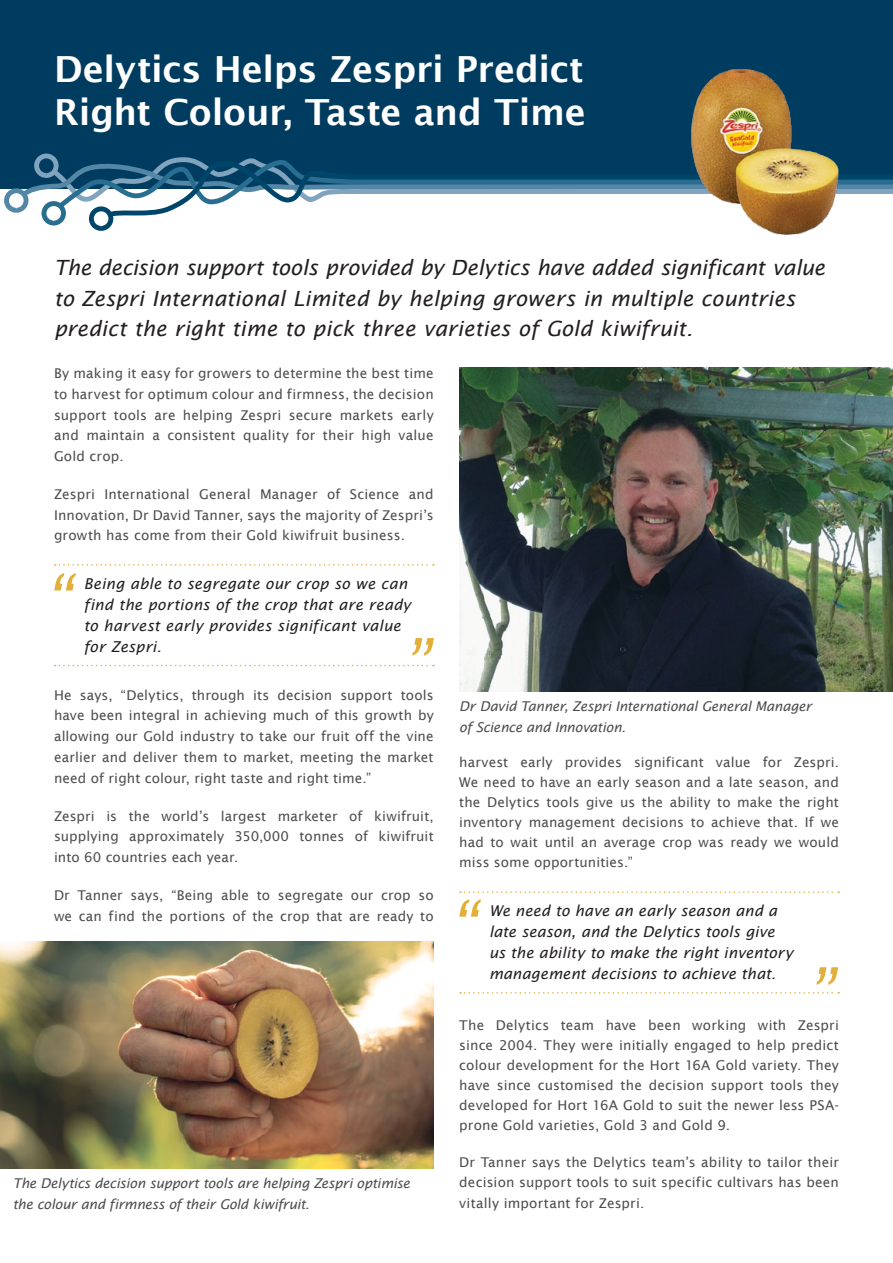
<style>
.page{position:relative;width:893px;height:1263px;background:#fff}
.page>*{position:absolute;margin:0;border:0;box-sizing:border-box;transform-origin:0 0}
.Heading_one{font:600 36px/43.7px "Lucida Sans";letter-spacing:-.005em;color:#fff}
.main_paragraph{font:italic 21px/30.5px "Lucida Sans";color:#231f20}
.quote_text_italic{font:italic 15px/21px "Lucida Sans";letter-spacing:.01em;color:#231f20}
.body_text{font:13.5px/20.7px "Lucida Sans";letter-spacing:.01em;color:#4d4d4f;text-align:justify}
.body_text-2{font:italic 13.5px/21px "Lucida Sans";letter-spacing:-.015em;color:#4d4d4f}
</style>
<div class="page">
<div style="left:0;top:0;width:893px;height:188px;background:#003c60"></div>
<img style="left:459px;top:367px;width:434px;height:324px">
<img style="left:0;top:942px;width:434px;height:227px">
<svg style="left:4px;top:154px;width:889px;height:77px"></svg>
<svg style="left:54px;top:573px;width:22px;height:17px"></svg>
<svg style="left:412px;top:638px;width:22px;height:18px"></svg>
<svg style="left:55px;top:564px;width:379px;height:2px"></svg>
<svg style="left:55px;top:665px;width:379px;height:1px"></svg>
<img style="left:682px;top:69px;width:171px;height:166px">
<svg style="left:460px;top:891px;width:379px;height:2px"></svg>
<svg style="left:460px;top:992px;width:379px;height:1px"></svg>
<svg style="left:459px;top:899px;width:22px;height:18px"></svg>
<svg style="left:816px;top:967px;width:22px;height:18px"></svg>
<p class="Heading_one" style="left:54px;top:47px;width:533px">Delytics Helps Zespri Predict<br>Right Colour, Taste and Time</p>
<p class="main_paragraph" style="left:54px;top:252px;width:772px">The decision support tools provided by Delytics have added significant value to Zespri International Limited by helping growers in multiple countries predict the right time to pick three varieties of Gold kiwifruit.</p>
<p class="body_text" style="left:54px;top:363px;width:381px">By making it easy for growers to determine the best time to harvest for optimum colour and firmness, the decision support tools are helping Zespri secure markets early and maintain a consistent quality for their high value Gold crop.</p>
<p class="body_text" style="left:54px;top:484px;width:381px">Zespri International General Manager of Science and Innovation, Dr David Tanner, says the majority of Zespri’s growth has come from their Gold kiwifruit business.</p>
<p class="quote_text_italic" style="left:84px;top:573px;width:329px">Being able to segregate our crop so we can find the portions of the crop that are ready to harvest early provides significant value for Zespri.</p>
<p class="body_text" style="left:54px;top:684px;width:381px">He says, “Delytics, through its decision support tools have been integral in achieving much of this growth by allowing our Gold industry to take our fruit off the vine earlier and deliver them to market, meeting the market need of right colour, right taste and right time.”</p>
<p class="body_text" style="left:54px;top:805px;width:381px">Zespri is the world’s largest marketer of kiwifruit, supplying approximately 350,000 tonnes of kiwifruit into 60 countries each year.</p>
<p class="body_text" style="left:54px;top:885px;width:381px">Dr Tanner says, “Being able to segregate our crop so we can find the portions of the crop that are ready to</p>
<p class="body_text-2" style="left:13px;top:1172px;width:399px">The Delytics decision support tools are helping Zespri optimise the colour and firmness of their Gold kiwifruit.</p>
<p class="body_text-2" style="left:459px;top:696px;width:354px">Dr David Tanner, Zespri International General Manager of Science and Innovation.</p>
<p class="body_text" style="left:459px;top:752px;width:381px;line-height:20px">harvest early provides significant value for Zespri.<br>We need to have an early season and a late season, and the Delytics tools give us the ability to make the right inventory management decisions to achieve that. If we had to wait until an average crop was ready we would miss some opportunities.”</p>
<p class="quote_text_italic" style="left:489px;top:900px;width:306px">We need to have an early season and a late season, and the Delytics tools give us the ability to make the right inventory management decisions to achieve that.</p>
<p class="body_text" style="left:459px;top:1015px;width:381px;line-height:20px">The Delytics team have been working with Zespri since 2004. They were initially engaged to help predict colour development for the Hort 16A Gold variety. They have since customised the decision support tools they developed for Hort 16A Gold to suit the newer less PSA&shy;prone Gold varieties, Gold 3 and Gold 9.</p>
<p class="body_text" style="left:459px;top:1152px;width:381px">Dr Tanner says the Delytics team’s ability to tailor their decision support tools to suit specific cultivars has been vitally important for Zespri.</p>
</div>
